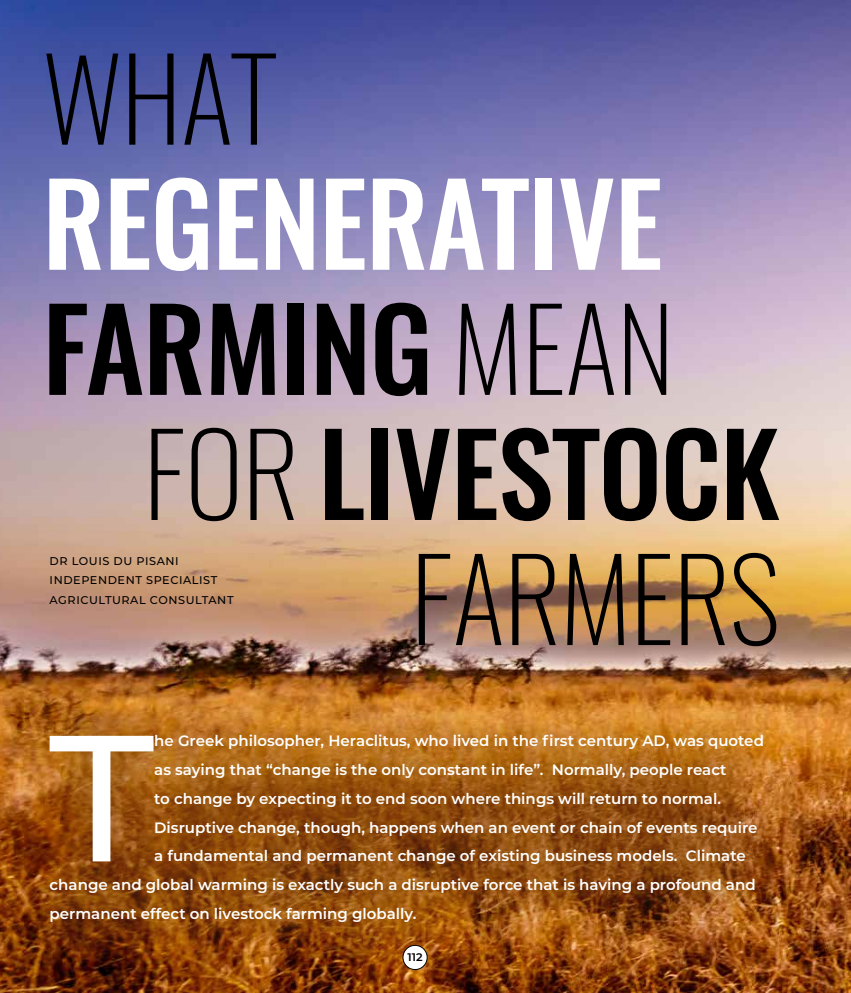
<style>
.page{position:relative;width:851px;height:993px;background:#fff}
.page>*{position:absolute;margin:0;border:0;box-sizing:border-box;transform-origin:0 0}
.t1{font:500 179.25px "Montserrat";color:#fff}
.t2{font:500 112.5px "Oswald";letter-spacing:-.01em;color:#000}
.t3{font:500 112.5px "Oswald";letter-spacing:-.01em;color:#fff}
.t4{font:200 112.5px "Oswald";letter-spacing:-.01em;color:#000}
.t5{font:600 15px "Montserrat";color:#fff}
.t6{font:500 11.25px/18.8px "Montserrat";letter-spacing:.05em;color:#000}
.t7{font:600 11px "Montserrat";color:#000}
.s1{font-weight:200}
</style>
<div class="page">
<img style="left:0;top:0;width:850px;height:992px">
<svg style="left:3px;top:686px;width:810px;height:287px;background:#9e5715"></svg>
<div style="left:403px;top:945px;width:24px;height:24px;background:#fff;border-radius:50%"></div>
<div style="left:403px;top:944px;width:24px;height:25px;border:1px solid #000;border-radius:50%"></div>
<h2 class="t4" style="left:43px;top:24px;width:234px">WHAT</h2>
<h2 class="t3" style="left:43px;top:145px;width:621px">REGENERATIVE</h2>
<h2 class="t2" style="left:43px;top:270px;width:633px">FARMING <span class="s1">MEAN</span></h2>
<h2 class="t2" style="left:143px;top:395px;width:638px"><span class="s1">FOR</span> LIVESTOCK</h2>
<h2 class="t4" style="left:410px;top:524px;width:371px">FARMERS</h2>
<p class="t6" style="left:50px;top:551px;width:169px">DR LOUIS DU PISANI<br>INDEPENDENT SPECIALIST</p>
<p class="t6" style="left:50px;top:590px;width:185px">AGRICULTURAL CONSULTANT</p>
<h1 class="t1" style="left:49px;top:672px;width:107px">T</h1>
<p class="t5" style="left:154px;top:730px;width:611px">he Greek philosopher, Heraclitus, who lived in the first century AD, was quoted</p>
<p class="t5" style="left:154px;top:758px;width:573px">as saying that “change is the only constant in life”. Normally, people react</p>
<p class="t5" style="left:154px;top:787px;width:568px">to change by expecting it to end soon where things will return to normal.</p>
<p class="t5" style="left:154px;top:816px;width:604px">Disruptive change, though, happens when an event or chain of events require</p>
<p class="t5" style="left:154px;top:845px;width:593px">a fundamental and permanent change of existing business models. Climate</p>
<p class="t5" style="left:50px;top:873px;width:707px">change and global warming is exactly such a disruptive force that is having a profound and</p>
<p class="t5" style="left:50px;top:902px;width:368px">permanent effect on livestock farming globally.</p>
<p class="t7" style="left:407px;top:949px;width:17px">112</p>
</div>
